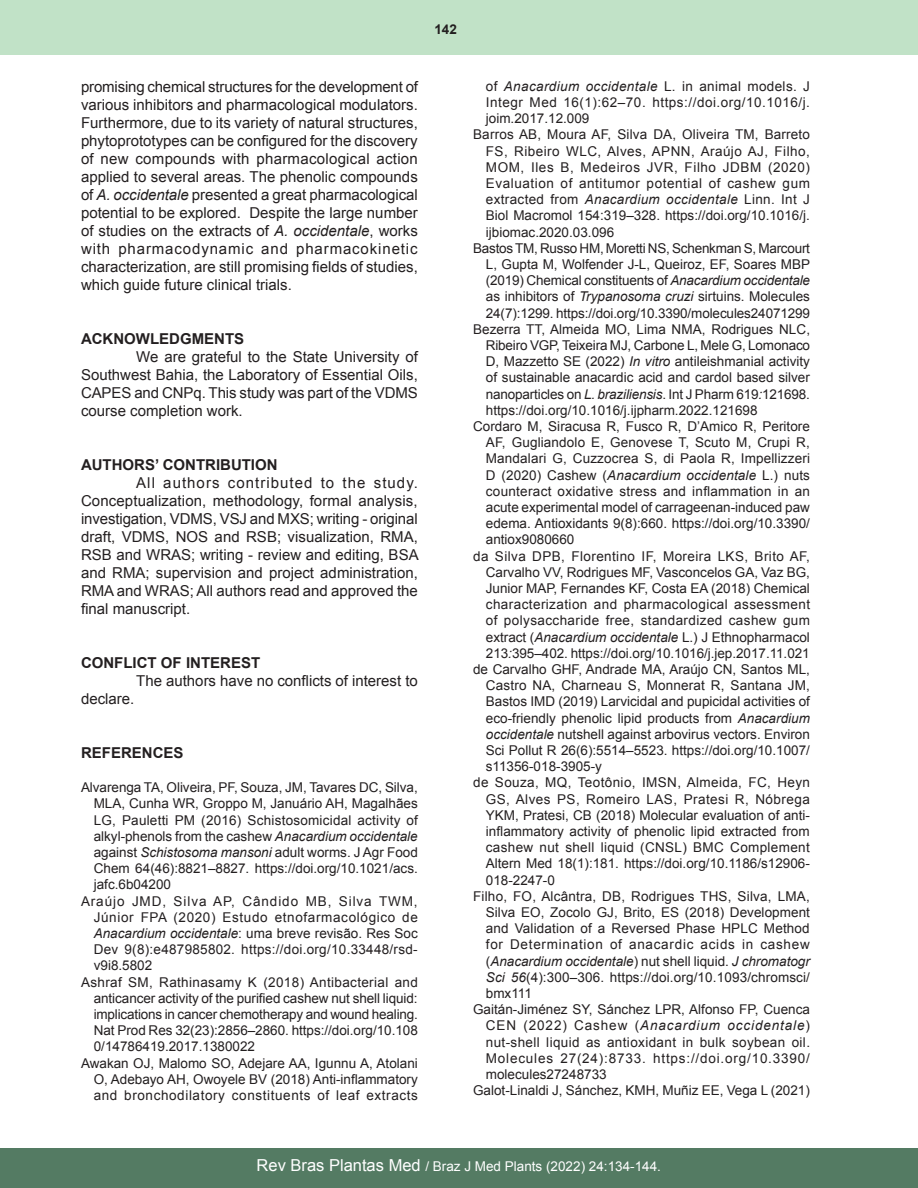
<style>
.page{position:relative;width:918px;height:1188px;background:#fff}
.page>*{position:absolute;margin:0;border:0;box-sizing:border-box;transform-origin:0 0}
.a-texto{font:15px/18px "Arial";color:#231f20;text-align:justify}
.a-texto-2{font:700 15px "Arial";color:#231f20}
.a-biblio{font:13.5px/16.2px "Arial";color:#231f20;text-align:justify}
.t1{font:13.5px "Arial";color:#fff}
.t2{font:700 13.5px "Arial";color:#231f20}
.s1{font-style:italic}
.s2{font-size:16.5px}
</style>
<div class="page">
<div style="left:0;top:0;width:918px;height:55px;background:#c1e2c7"></div>
<div style="left:0;top:1148px;width:918px;height:40px;background:#547b63"></div>
<p class="t2" style="left:434px;top:20px;width:24px">142</p>
<p class="a-texto" style="left:81px;top:78px;width:339px">promising chemical structures for the development of various inhibitors and pharmacological modulators.<br>Furthermore, due to its variety of natural structures, phytoprototypes can be configured for the discovery of new compounds with pharmacological action applied to several areas. The phenolic compounds of <span class="s1">A. occidentale</span> presented a great pharmacological potential to be explored. Despite the large number of studies on the extracts of <span class="s1">A. occidentale</span>, works with pharmacodynamic and pharmacokinetic characterization, are still promising fields of studies, which guide future clinical trials.</p>
<p class="a-texto-2" style="left:81px;top:329px;width:165px">ACKNOWLEDGMENTS</p>
<p class="a-texto" style="left:81px;top:348px;width:338px;text-indent:55px">We are grateful to the State University of Southwest Bahia, the Laboratory of Essential Oils, CAPES and CNPq. This study was part of the VDMS course completion work.</p>
<p class="a-texto-2" style="left:81px;top:455px;width:198px">AUTHORS’ CONTRIBUTION</p>
<p class="a-texto" style="left:81px;top:474px;width:339px;text-indent:55px">All authors contributed to the study.<br>Conceptualization, methodology, formal analysis, investigation, VDMS, VSJ and MXS; writing - original draft, VDMS, NOS and RSB; visualization, RMA, RSB and WRAS; writing - review and editing, BSA and RMA; supervision and project administration, RMA and WRAS; All authors read and approved the final manuscript.</p>
<p class="a-texto-2" style="left:81px;top:653px;width:181px">CONFLICT OF INTEREST</p>
<p class="a-texto" style="left:136px;top:672px;width:283px">The authors have no conflicts of interest to</p>
<p class="a-texto" style="left:81px;top:690px;width:55px">declare.</p>
<p class="a-texto-2" style="left:81px;top:743px;width:104px">REFERENCES</p>
<p class="a-biblio" style="left:94px;top:779px;width:326px;text-indent:-13px">Alvarenga TA, Oliveira, PF, Souza, JM, Tavares DC, Silva, MLA, Cunha WR, Groppo M, Januário AH, Magalhães LG, Pauletti PM (2016) Schistosomicidal activity of alkyl-phenols from the cashew <span class="s1">Anacardium occidentale </span>against <span class="s1">Schistosoma mansoni</span> adult worms. J Agr Food Chem 64(46):8821–8827. https://doi.org/10.1021/acs. jafc.6b04200</p>
<p class="a-biblio" style="left:94px;top:893px;width:326px;text-indent:-13px">Araújo JMD, Silva AP, Cândido MB, Silva TWM, Júnior FPA (2020) Estudo etnofarmacológico de <span class="s1">Anacardium occidentale</span>: uma breve revisão. Res Soc Dev 9(8):e487985802. https://doi.org/10.33448/rsd&shy;v9i8.5802</p>
<p class="a-biblio" style="left:94px;top:974px;width:326px;text-indent:-13px">Ashraf SM, Rathinasamy K (2018) Antibacterial and anticancer activity of the purified cashew nut shell liquid: implications in cancer chemotherapy and wound healing.<br>Nat Prod Res 32(23):2856–2860. https://doi.org/10.108<br>0/14786419.2017.1380022</p>
<p class="a-biblio" style="left:94px;top:1055px;width:326px;text-indent:-13px">Awakan OJ, Malomo SO, Adejare AA, Igunnu A, Atolani O, Adebayo AH, Owoyele BV (2018) Anti-inflammatory and bronchodilatory constituents of leaf extracts</p>
<p class="a-biblio" style="left:486px;top:78px;width:326px">of <span class="s1">Anacardium occidentale</span> L. in animal models. J Integr Med 16(1):62–70. https://doi.org/10.1016/j. joim.2017.12.009</p>
<p class="a-biblio" style="left:486px;top:127px;width:326px;text-indent:-13px">Barros AB, Moura AF, Silva DA, Oliveira TM, Barreto FS, Ribeiro WLC, Alves, APNN, Araújo AJ, Filho, MOM, Iles B, Medeiros JVR, Filho JDBM (2020)<br>Evaluation of antitumor potential of cashew gum extracted from <span class="s1">Anacardium occidentale</span> Linn. Int J Biol Macromol 154:319–328. https://doi.org/10.1016/j. ijbiomac.2020.03.096</p>
<p class="a-biblio" style="left:486px;top:240px;width:326px;text-indent:-13px">Bastos TM, Russo HM, Moretti NS, Schenkman S, Marcourt L, Gupta M, Wolfender J-L, Queiroz, EF, Soares MBP (2019) Chemical constituents of <span class="s1">Anacardium occidentale </span>as inhibitors of <span class="s1">Trypanosoma cruzi</span> sirtuins. Molecules 24(7):1299. https://doi.org/10.3390/molecules24071299</p>
<p class="a-biblio" style="left:486px;top:321px;width:326px;text-indent:-13px">Bezerra TT, Almeida MO, Lima NMA, Rodrigues NLC, Ribeiro VGP, Teixeira MJ, Carbone L, Mele G, Lomonaco D, Mazzetto SE (2022) <span class="s1">In vitro</span> antileishmanial activity of sustainable anacardic acid and cardol based silver nanoparticles on <span class="s1">L. braziliensis</span>. Int J Pharm 619<span class="s1">:</span>121698. https://doi.org/10.1016/j.ijpharm.2022.121698</p>
<p class="a-biblio" style="left:486px;top:418px;width:326px;text-indent:-13px">Cordaro M, Siracusa R, Fusco R, D’Amico R, Peritore AF, Gugliandolo E, Genovese T, Scuto M, Crupi R, Mandalari G, Cuzzocrea S, di Paola R, Impellizzeri D (2020) Cashew (<span class="s1">Anacardium occidentale</span> L.) nuts counteract oxidative stress and inflammation in an acute experimental model of carrageenan-induced paw edema. Antioxidants 9(8):660. https://doi.org/10.3390/ antiox9080660</p>
<p class="a-biblio" style="left:486px;top:548px;width:326px;text-indent:-13px">da Silva DPB, Florentino IF, Moreira LKS, Brito AF, Carvalho VV, Rodrigues MF, Vasconcelos GA, Vaz BG, Junior MAP, Fernandes KF, Costa EA (2018) Chemical characterization and pharmacological assessment of polysaccharide free, standardized cashew gum extract (<span class="s1">Anacardium occidentale</span> L.) J Ethnopharmacol 213<span class="s1">:</span>395–402. https://doi.org/10.1016/j.jep.2017.11.021</p>
<p class="a-biblio" style="left:486px;top:661px;width:326px;text-indent:-13px">de Carvalho GHF, Andrade MA, Araújo CN, Santos ML, Castro NA, Charneau S, Monnerat R, Santana JM, Bastos IMD (2019) Larvicidal and pupicidal activities of eco-friendly phenolic lipid products from <span class="s1">Anacardium occidentale</span> nutshell against arbovirus vectors. Environ Sci Pollut R 26(6):5514–5523. https://doi.org/10.1007/ s11356-018-3905-y</p>
<p class="a-biblio" style="left:486px;top:775px;width:326px;text-indent:-13px">de Souza, MQ, Teotônio, IMSN, Almeida, FC, Heyn GS, Alves PS, Romeiro LAS, Pratesi R, Nóbrega YKM, Pratesi, CB (2018) Molecular evaluation of anti&shy;inflammatory activity of phenolic lipid extracted from cashew nut shell liquid (CNSL) BMC Complement Altern Med 18(1):181. https://doi.org/10.1186/s12906- 018-2247-0</p>
<p class="a-biblio" style="left:486px;top:888px;width:326px;text-indent:-13px">Filho, FO, Alcântra, DB, Rodrigues THS, Silva, LMA, Silva EO, Zocolo GJ, Brito, ES (2018) Development and Validation of a Reversed Phase HPLC Method for Determination of anacardic acids in cashew (<span class="s1">Anacardium occidentale</span>) nut shell liquid. <span class="s1">J chromatogr Sci 56</span>(4):300–306. https://doi.org/10.1093/chromsci/ bmx111</p>
<p class="a-biblio" style="left:486px;top:1002px;width:326px;text-indent:-13px">Gaitán-Jiménez SY, Sánchez LPR, Alfonso FP, Cuenca CEN (2022) Cashew (<span class="s1">Anacardium occidentale</span>) nut-shell liquid as antioxidant in bulk soybean oil.<br>Molecules 27(24):8733. https://doi.org/10.3390/ molecules27248733</p>
<p class="a-biblio" style="left:473px;top:1083px;width:338px">Galot-Linaldi J, Sánchez, KMH, Muñiz EE, Vega L (2021)</p>
<p class="t1" style="left:257px;top:1158px;width:406px"><span class="s2">Rev Bras Plantas Med</span> / Braz J Med Plants (2022) 24:134-144.</p>
</div>
